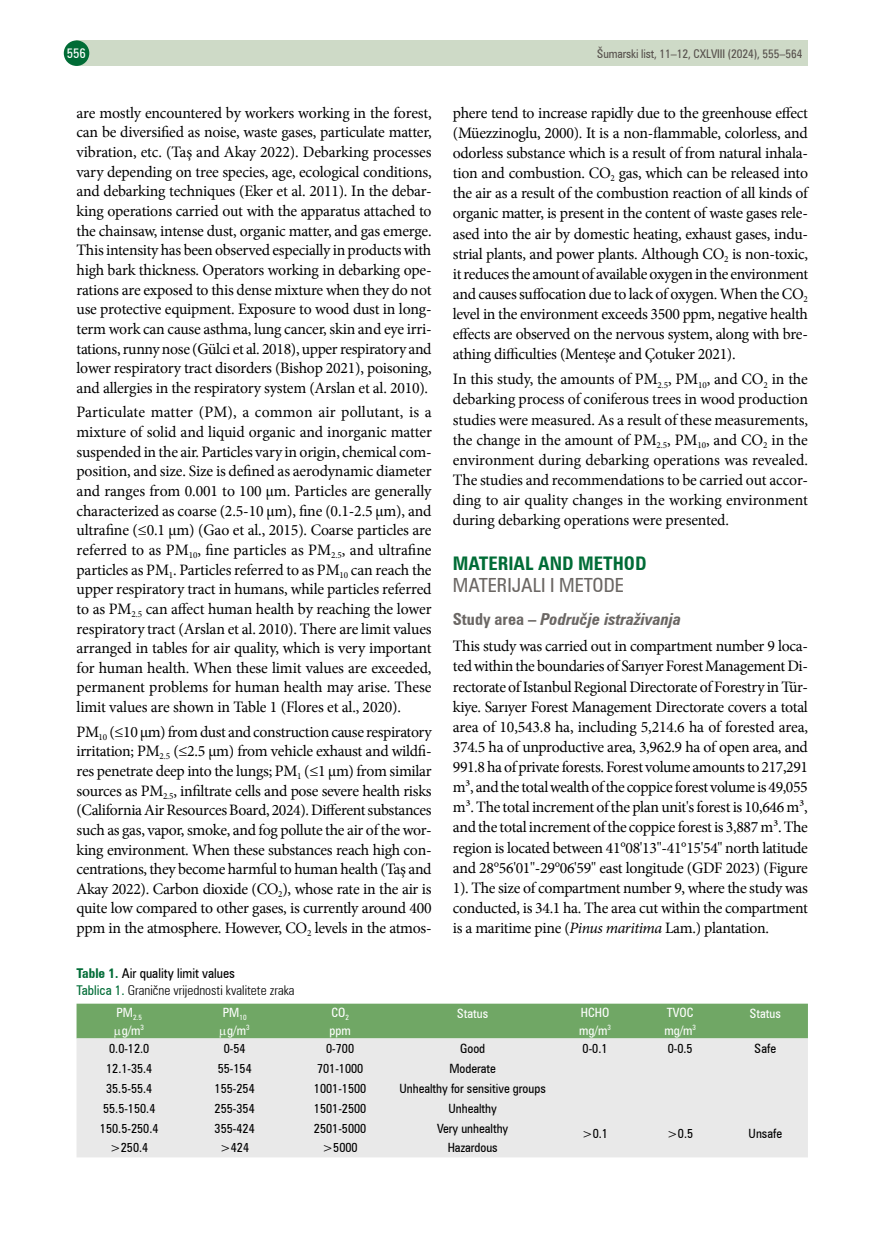
<style>
.page{position:relative;width:893px;height:1234px;background:#fff}
.page>*{position:absolute;margin:0;border:0;box-sizing:border-box;transform-origin:0 0}
.t1{font:condensed 19.5px "Zurich BT";color:#6b6764}
.t2{font:700 condensed 18.75px "Zurich BT";color:#006c36}
.t3{font:italic 700 condensed 16.5px "Zurich BT";color:#6b6764}
.t4{font:15.75px/19.6px "Minion Pro";letter-spacing:-.02em;color:#000;text-align:justify}
.t5{font:300 condensed 13.5px/17.1px "Zurich BT";color:#000}
.t6{font:condensed 13.5px "Zurich BT";color:#fff}
.t7{font:condensed 12.75px "Zurich BT";color:#000}
.t8{font:condensed 12.75px "Zurich BT";color:#fff}
.t9{font:condensed 12px "Zurich BT";letter-spacing:-.01em;color:#57514d}
.t10{font:condensed 7.35px "Zurich BT";color:#fff}
.s1{font-family:"Zurich Cn BT";font-stretch:normal}
.s2{font-style:normal}
.s3{font-style:italic}
.s4{font-weight:700;color:#006c36}
.s5{font-weight:400}
.s6{font-weight:400;color:#006c36}
.s7{font-family:"Grcki Normal";font-stretch:normal}
</style>
<div class="page">
<div style="left:77px;top:40px;width:731px;height:26px;background:#cedac7"></div>
<div style="left:64px;top:40px;width:25px;height:26px;background:#006c36;border-radius:50%"></div>
<div style="left:77px;top:1003px;width:731px;height:35px;background:#70a765"></div>
<div style="left:77px;top:1038px;width:731px;height:119px;background:#e9e9e9"></div>
<p class="t6" style="left:67px;top:45px;width:21px">556</p>
<p class="t9" style="left:597px;top:46px;width:207px">Šumarski list, 11–12, CXLVIII (2024), <span class="s1">555–564</span></p>
<p class="t4" style="left:77px;top:103px;width:357px">are mostly encountered by workers working in the forest, can be diversified as noise, waste gases, particulate matter, vibration, etc. (Taş and Akay 2022). Debarking processes vary depending on tree species, age, ecological conditions, and debarking techniques (Eker et al. 2011). In the debar&shy;king operations carried out with the apparatus attached to the chainsaw, intense dust, organic matter, and gas emerge.<br>This intensity has been observed especially in products with high bark thickness. Operators working in debarking ope&shy;rations are exposed to this dense mixture when they do not use protective equipment. Exposure to wood dust in long&shy;term work can cause asthma, lung cancer, skin and eye irri&shy;tations, runny nose (Gülci et al. 2018), upper respiratory and lower respiratory tract disorders (Bishop 2021), poisoning, and allergies in the respiratory system (Arslan et al. 2010).</p>
<p class="t4" style="left:77px;top:402px;width:357px">Particulate matter (PM), a common air pollutant, is a mixture of solid and liquid organic and inorganic matter suspended in the air. Particles vary in origin, chemical com&shy;position, and size. Size is defined as aerodynamic diameter and ranges from 0.001 to 100 µm. Particles are generally characterized as coarse (2.5-10 µm), fine (0.1-2.5 µm), and ultrafine (≤0.1 µm) (Gao et al., 2015). Coarse particles are referred to as PM<sub>10</sub>, fine particles as PM<sub>2.5</sub>, and ultrafine particles as PM<sub>1</sub>. Particles referred to as PM<sub>10</sub> can reach the upper respiratory tract in humans, while particles referred to as PM<sub>2.5</sub> can affect human health by reaching the lower respiratory tract (Arslan et al. 2010). There are limit values arranged in tables for air quality, which is very important for human health. When these limit values are exceeded, permanent problems for human health may arise. These limit values are shown in Table 1 (Flores et al., 2020).</p>
<p class="t4" style="left:77px;top:721px;width:357px">PM<sub>10</sub> (≤10 µm) from dust and construction cause respiratory irritation; PM<sub>2.5</sub> (≤2.5 µm) from vehicle exhaust and wildfi&shy;res penetrate deep into the lungs; PM<sub>1</sub> (≤1 µm) from similar sources as PM<sub>2.5</sub>, infiltrate cells and pose severe health risks (California Air Resources Board, 2024). Different substances such as gas, vapor, smoke, and fog pollute the air of the wor&shy;king environment. When these substances reach high con&shy;centrations, they become harmful to human health (Taş and Akay 2022). Carbon dioxide (CO<sub>2</sub>), whose rate in the air is quite low compared to other gases, is currently around 400 ppm in the atmosphere. However, CO<sub>2</sub> levels in the atmos-</p>
<p class="t4" style="left:453px;top:103px;width:357px;line-height:20.1px">phere tend to increase rapidly due to the greenhouse effect (Müezzinoglu, 2000). It is a non-flammable, colorless, and odorless substance which is a result of from natural inhala&shy;tion and combustion. CO<sub>2</sub> gas, which can be released into the air as a result of the combustion reaction of all kinds of organic matter, is present in the content of waste gases rele&shy;ased into the air by domestic heating, exhaust gases, indu&shy;strial plants, and power plants. Although CO<sub>2</sub> is non-toxic, it reduces the amount of available oxygen in the environment and causes suffocation due to lack of oxygen. When the CO<sub>2 </sub>level in the environment exceeds 3500 ppm, negative health effects are observed on the nervous system, along with bre&shy;athing difficulties (Menteşe and Çotuker 2021).</p>
<p class="t4" style="left:453px;top:369px;width:357px;line-height:20.1px">In this study, the amounts of PM<sub>2.5</sub>, PM<sub>10</sub>, and CO<sub>2</sub> in the debarking process of coniferous trees in wood production studies were measured. As a result of these measurements, the change in the amount of PM<sub>2.5</sub>, PM<sub>10</sub>, and CO<sub>2</sub> in the environment during debarking operations was revealed.<br>The studies and recommendations to be carried out accor&shy;ding to air quality changes in the working environment during debarking operations were presented.</p>
<p class="t2" style="left:453px;top:552px;width:195px">MATERIAL AND METHOD</p>
<p class="t1" style="left:453px;top:573px;width:172px">MATERIJALI I METODE</p>
<p class="t3" style="left:453px;top:608px;width:230px"><span class="s2">Study area –</span> Područje istraživanja</p>
<p class="t4" style="left:453px;top:636px;width:357px;line-height:20.1px">This study was carried out in compartment number 9 loca&shy;ted within the boundaries of Sarıyer Forest Management Di&shy;rectorate of Istanbul Regional Directorate of Forestry in Tür&shy;kiye. Sarıyer Forest Management Directorate covers a total area of 10,543.8 ha, including 5,214.6 ha of forested area, 374.5 ha of unproductive area, 3,962.9 ha of open area, and 991.8 ha of private forests. Forest volume amounts to 217,291 m³, and the total wealth of the coppice forest volume is 49,055 m³. The total increment of the plan unit's forest is 10,646 m³, and the total increment of the coppice forest is 3,887 m³. The region is located between 41°08'13"-41°15'54" north latitude and 28°56'01"-29°06'59" east longitude (GDF 2023) (Figure 1). The size of compartment number 9, where the study was conducted, is 34.1 ha. The area cut within the compartment is a maritime pine (<span class="s3">Pinus maritima</span> Lam.) plantation.</p>
<p class="t5" style="left:77px;top:964px;width:219px"><span class="s4">Table 1.</span> <span class="s5">Air quality limit values<br></span><span class="s6">Tablica 1.</span> Granične vrijednosti kvalitete zraka</p>
<p class="t10" style="left:117px;top:1012px;width:27px"><sup>PM</sup>2.5</p>
<p class="t8" style="left:223px;top:1004px;width:25px">PM<sub>10</sub></p>
<p class="t8" style="left:331px;top:1004px;width:19px">CO<sub>2</sub></p>
<p class="t8" style="left:457px;top:1005px;width:33px">Status</p>
<p class="t8" style="left:581px;top:1004px;width:30px">HCHO</p>
<p class="t8" style="left:667px;top:1004px;width:28px">TVOC</p>
<p class="t8" style="left:750px;top:1005px;width:33px">Status</p>
<p class="t8" style="left:114px;top:1022px;width:31px"><span class="s7">m</span>g/m<sup>3</sup></p>
<p class="t8" style="left:220px;top:1022px;width:31px"><span class="s7">m</span>g/m<sup>3</sup></p>
<p class="t8" style="left:330px;top:1022px;width:23px">ppm</p>
<p class="t8" style="left:579px;top:1022px;width:33px">mg/m<sup>3</sup></p>
<p class="t8" style="left:664px;top:1022px;width:33px">mg/m<sup>3</sup></p>
<p class="t7" style="left:109px;top:1040px;width:42px">0.0-12.0</p>
<p class="t7" style="left:224px;top:1040px;width:23px">0-54</p>
<p class="t7" style="left:326px;top:1040px;width:29px">0-700</p>
<p class="t7" style="left:460px;top:1040px;width:27px">Good</p>
<p class="t7" style="left:583px;top:1040px;width:26px">0-0.1</p>
<p class="t7" style="left:668px;top:1040px;width:26px">0-0.5</p>
<p class="t7" style="left:755px;top:1040px;width:23px">Safe</p>
<p class="t7" style="left:106px;top:1060px;width:48px">12.1-35.4</p>
<p class="t7" style="left:218px;top:1060px;width:36px">55-154</p>
<p class="t7" style="left:317px;top:1060px;width:48px">701-1000</p>
<p class="t7" style="left:449px;top:1060px;width:48px">Moderate</p>
<p class="t7" style="left:106px;top:1080px;width:48px">35.5-55.4</p>
<p class="t7" style="left:215px;top:1080px;width:42px">155-254</p>
<p class="t7" style="left:314px;top:1080px;width:54px">1001-1500</p>
<p class="t7" style="left:399px;top:1080px;width:148px">Unhealthy for sensitive groups</p>
<p class="t7" style="left:103px;top:1100px;width:54px">55.5-150.4</p>
<p class="t7" style="left:215px;top:1100px;width:42px">255-354</p>
<p class="t7" style="left:314px;top:1100px;width:54px">1501-2500</p>
<p class="t7" style="left:448px;top:1100px;width:50px">Unhealthy</p>
<p class="t7" style="left:100px;top:1119px;width:60px">150.5-250.4</p>
<p class="t7" style="left:215px;top:1119px;width:42px">355-424</p>
<p class="t7" style="left:314px;top:1119px;width:54px">2501-5000</p>
<p class="t7" style="left:437px;top:1119px;width:73px">Very unhealthy</p>
<p class="t7" style="left:110px;top:1139px;width:40px">&gt;250.4</p>
<p class="t7" style="left:220px;top:1139px;width:30px">&gt;424</p>
<p class="t7" style="left:323px;top:1139px;width:37px">&gt;5000</p>
<p class="t7" style="left:448px;top:1139px;width:51px">Hazardous</p>
<p class="t7" style="left:582px;top:1125px;width:27px">&gt;0.1</p>
<p class="t7" style="left:667px;top:1125px;width:27px">&gt;0.5</p>
<p class="t7" style="left:749px;top:1125px;width:35px">Unsafe</p>
</div>
